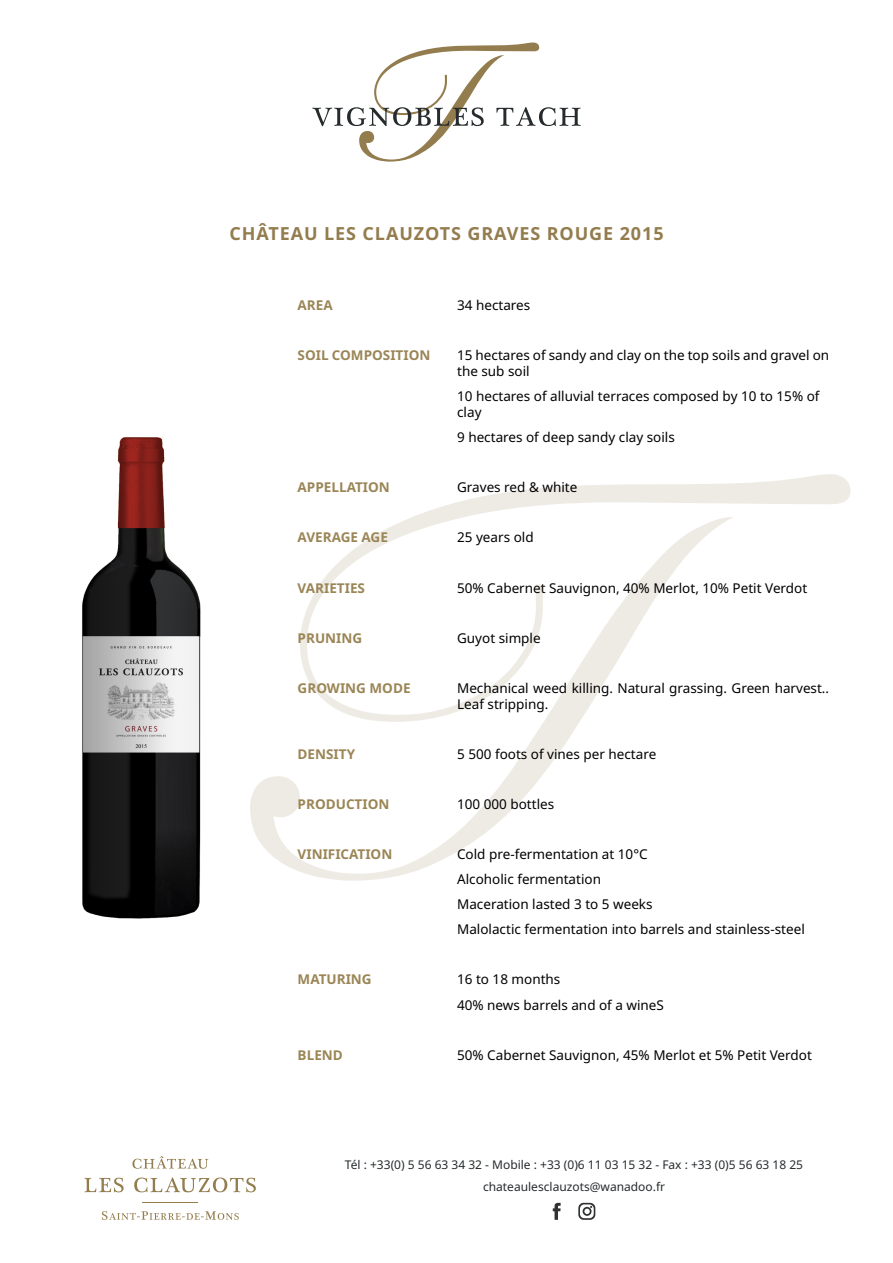
<style>
.page{position:relative;width:893px;height:1263px;background:#fff}
.page>*{position:absolute;margin:0;border:0;box-sizing:border-box;transform-origin:0 0}
.t1{font:700 18px "Noto Sans";letter-spacing:.05em;color:#937c4d}
.t2{font:13.5px/16.2px "Noto Sans";color:#000}
.t3{font:700 13.5px "Noto Sans";color:#9a8555}
.t4{font:12px "Noto Sans";color:#262b2d}
</style>
<div class="page">
<svg style="left:418px;top:474px;width:432px;height:41px"></svg>
<svg style="left:250px;top:515px;width:483px;height:366px"></svg>
<svg style="left:312px;top:42px;width:269px;height:120px"></svg>
<svg style="left:84px;top:1178px;width:40px;height:14px"></svg>
<svg style="left:134px;top:1177px;width:122px;height:15px"></svg>
<svg style="left:132px;top:1156px;width:76px;height:13px"></svg>
<svg style="left:102px;top:1211px;width:137px;height:9px"></svg>
<hr style="left:143px;top:1203px;width:55px;height:1px;background:#937c4d">
<svg style="left:553px;top:1203px;width:8px;height:17px"></svg>
<svg style="left:578px;top:1203px;width:17px;height:17px"></svg>
<img style="left:82px;top:437px;width:119px;height:482px">
<p class="t1" style="left:229px;top:221px;width:436px">CHÂTEAU LES CLAUZOTS GRAVES ROUGE 2015</p>
<p class="t3" style="left:298px;top:295px;width:37px">AREA</p>
<p class="t3" style="left:298px;top:345px;width:134px">SOIL COMPOSITION</p>
<p class="t3" style="left:298px;top:478px;width:94px">APPELLATION</p>
<p class="t3" style="left:298px;top:528px;width:92px">AVERAGE AGE</p>
<p class="t3" style="left:298px;top:578px;width:69px">VARIETIES</p>
<p class="t3" style="left:298px;top:628px;width:66px">PRUNING</p>
<p class="t3" style="left:298px;top:678px;width:114px">GROWING MODE</p>
<p class="t3" style="left:298px;top:744px;width:59px">DENSITY</p>
<p class="t3" style="left:298px;top:794px;width:93px">PRODUCTION</p>
<p class="t3" style="left:298px;top:844px;width:96px">VINIFICATION</p>
<p class="t3" style="left:298px;top:970px;width:76px">MATURING</p>
<p class="t3" style="left:298px;top:1045px;width:47px">BLEND</p>
<p class="t2" style="left:457px;top:297px;width:75px">34 hectares</p>
<p class="t2" style="left:457px;top:347px;width:374px">15 hectares of sandy and clay on the top soils and gravel on</p>
<p class="t2" style="left:457px;top:363px;width:74px">the sub soil</p>
<p class="t2" style="left:457px;top:388px;width:364px">10 hectares of alluvial terraces composed by 10 to 15% of</p>
<p class="t2" style="left:457px;top:405px;width:26px">clay</p>
<p class="t2" style="left:457px;top:430px;width:219px">9 hectares of deep sandy clay soils</p>
<p class="t2" style="left:457px;top:480px;width:122px">Graves red &amp; white</p>
<p class="t2" style="left:457px;top:530px;width:78px">25 years old</p>
<p class="t2" style="left:457px;top:580px;width:352px">50% Cabernet Sauvignon, 40% Merlot, 10% Petit Verdot</p>
<p class="t2" style="left:457px;top:630px;width:85px">Guyot simple</p>
<p class="t2" style="left:457px;top:680px;width:374px">Mechanical weed killing. Natural grassing. Green harvest..<br>Leaf stripping.</p>
<p class="t2" style="left:457px;top:746px;width:201px">5 500 foots of vines per hectare</p>
<p class="t2" style="left:457px;top:796px;width:99px">100 000 bottles</p>
<p class="t2" style="left:457px;top:846px;width:192px">Cold pre-fermentation at 10°C</p>
<p class="t2" style="left:457px;top:871px;width:145px">Alcoholic fermentation</p>
<p class="t2" style="left:457px;top:896px;width:197px">Maceration lasted 3 to 5 weeks</p>
<p class="t2" style="left:457px;top:922px;width:349px">Malolactic fermentation into barrels and stainless-steel</p>
<p class="t2" style="left:457px;top:972px;width:105px">16 to 18 months</p>
<p class="t2" style="left:457px;top:997px;width:208px">40% news barrels and of a wineS</p>
<p class="t2" style="left:457px;top:1047px;width:356px">50% Cabernet Sauvignon, 45% Merlot et 5% Petit Verdot</p>
<p class="t4" style="left:345px;top:1156px;width:460px">Tél : +33(0) 5 56 63 34 32 - Mobile : +33 (0)6 11 03 15 32 - Fax : +33 (0)5 56 63 18 25</p>
<p class="t4" style="left:483px;top:1178px;width:184px">chateaulesclauzots@wanadoo.fr</p>
</div>
